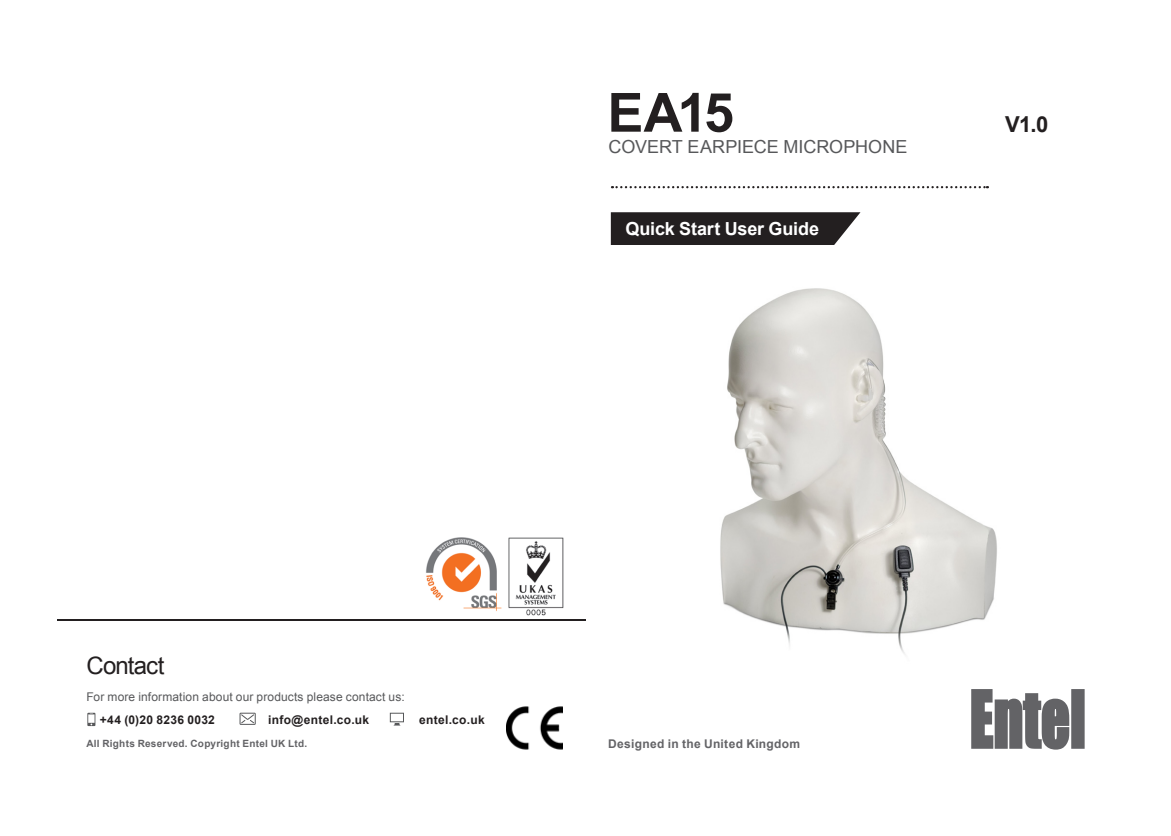
<style>
.page{position:relative;width:1171px;height:836px;background:#fff}
.page>*{position:absolute;margin:0;border:0;box-sizing:border-box;transform-origin:0 0}
.Product_Name{font:700 54px "Arial";color:#231f20}
.Headline_1{font:24px "Arial";letter-spacing:-.03em;color:#231f20}
.Product_Name-2{font:700 22px "Arial";color:#231f20}
.Product_Name-3{font:18px "Arial";color:#57585a}
.t1{font:700 18px "Arial";letter-spacing:-.005em;color:#fff}
.body{font:12px "Arial";letter-spacing:.01em;color:#57585a}
.t2{font:700 12px "Arial";letter-spacing:.025em;color:#231f20}
.t3{font:700 12px "Arial";letter-spacing:.03em;color:#636366}
.t4{font:700 10px "Arial";letter-spacing:.025em;color:#636366}
</style>
<div class="page">
<svg style="left:612px;top:186px;width:376px;height:2px"></svg>
<svg style="left:611px;top:212px;width:249px;height:33px;background:#2f2b2c"></svg>
<svg style="left:971px;top:689px;width:113px;height:60px"></svg>
<div style="left:240px;top:713px;width:16px;height:12px;border:1px solid #57585a"></div>
<svg style="left:240px;top:713px;width:15px;height:11px"></svg>
<svg style="left:87px;top:713px;width:8px;height:13px"></svg>
<div style="left:390px;top:713px;width:14px;height:9px;border:1px solid #57585a"></div>
<svg style="left:394px;top:723px;width:6px;height:2px"></svg>
<img style="left:720px;top:288px;width:277px;height:366px">
<hr style="left:57px;top:619px;width:528px;height:2px;background:#231f20">
<img style="left:506px;top:706px;width:57px;height:44px">
<img style="left:426px;top:537px;width:138px;height:78px">
<p class="Product_Name" style="left:607px;top:77px;width:128px">EA15</p>
<p class="Product_Name-3" style="left:608px;top:135px;width:300px">COVERT EARPIECE MICROPHONE</p>
<p class="t1" style="left:625px;top:217px;width:195px">Quick Start User Guide</p>
<p class="Product_Name-2" style="left:1005px;top:110px;width:45px">V1.0</p>
<p class="Headline_1" style="left:86px;top:650px;width:80px">Contact</p>
<p class="body" style="left:86px;top:689px;width:320px">For more information about our products please contact us:</p>
<p class="t2" style="left:100px;top:712px;width:117px">+44 (0)20 8236 0032</p>
<p class="t2" style="left:268px;top:712px;width:102px">info@entel.co.uk</p>
<p class="t2" style="left:419px;top:712px;width:67px">entel.co.uk</p>
<p class="t4" style="left:86px;top:736px;width:222px">All Rights Reserved. Copyright Entel UK Ltd.</p>
<p class="t3" style="left:608px;top:736px;width:194px">Designed in the United Kingdom</p>
</div>
